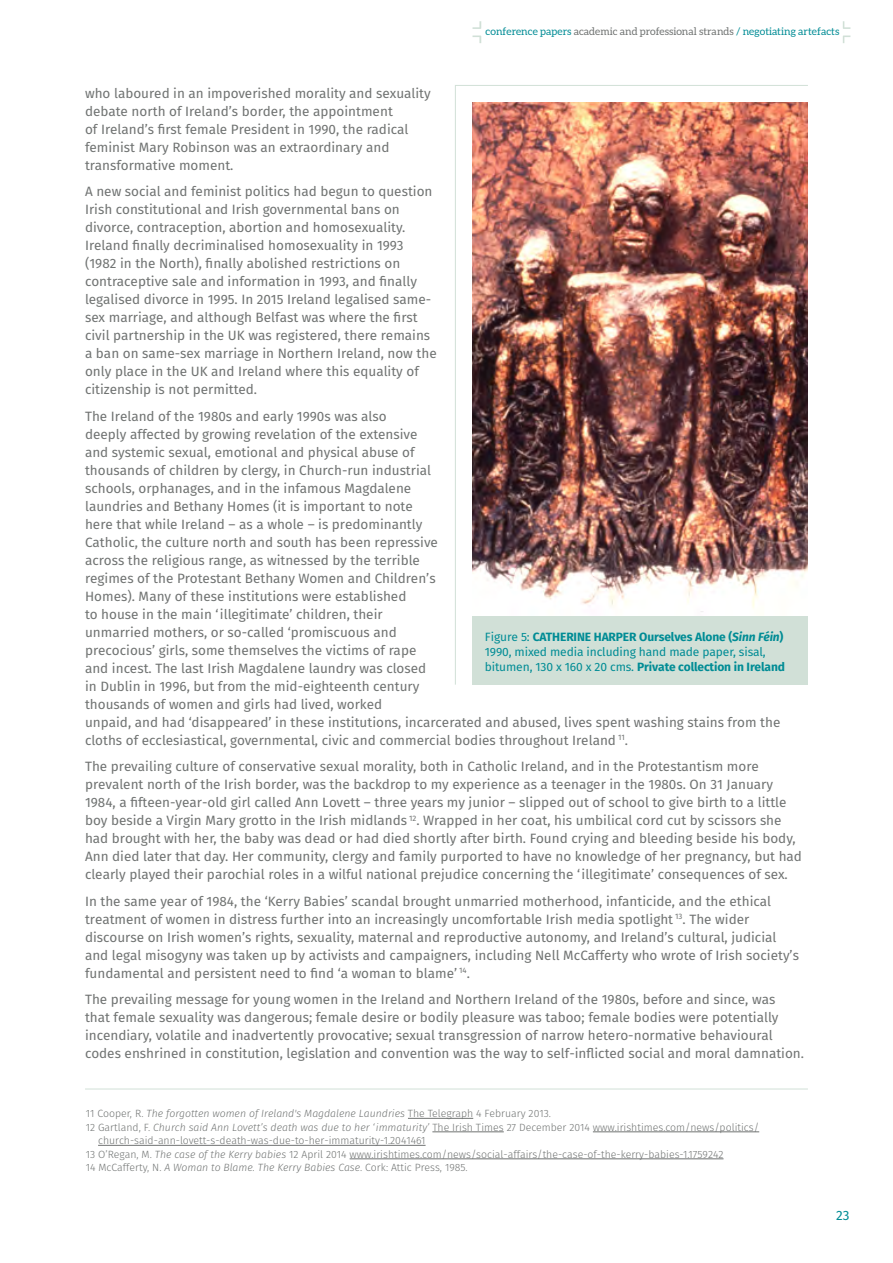
<style>
.page{position:relative;width:893px;height:1263px;background:#fff}
.page>*{position:absolute;margin:0;border:0;box-sizing:border-box;transform-origin:0 0}
.t1{font:13.5px/18px "Fira Sans";color:#707372}
.t2{font:13.5px "Fira Sans";color:#008c95}
.t3{font:12px/15px "Fira Sans";letter-spacing:-.01em;color:#008c95}
.t4{font:300 10.5px "Fira Sans";color:#707372}
.t5{font:italic 300 10.5px "Fira Sans";color:#707372}
.t6{font:10.5px "Aleo";color:#008c95}
.s1{color:#707372}
.s2{font-weight:700}
.s3{font-weight:700;font-style:italic}
.s4{font-style:normal}
.s5{font-style:italic}
</style>
<div class="page">
<hr style="left:85px;top:1089px;width:723px;height:1px;background:#d1e0d7">
<svg style="left:843px;top:21px;width:7px;height:8px"></svg>
<svg style="left:472px;top:36px;width:9px;height:7px"></svg>
<svg style="left:843px;top:36px;width:7px;height:7px"></svg>
<svg style="left:473px;top:21px;width:8px;height:8px"></svg>
<hr style="left:408px;top:1118px;width:65px;height:1px;background:#707372">
<hr style="left:432px;top:1131px;width:72px;height:1px;background:#707372">
<hr style="left:593px;top:1131px;width:166px;height:1px;background:#707372">
<hr style="left:98px;top:1145px;width:328px;height:1px;background:#707372">
<hr style="left:350px;top:1158px;width:373px;height:1px;background:#707372">
<img style="left:455px;top:85px;width:353px;height:600px">
<p class="t6" style="left:485px;top:25px;width:355px">conference papers <span class="s1">academic and professional strands</span> / negotiating artefacts</p>
<p class="t1" style="left:85px;top:84px;width:347px">who laboured in an impoverished morality and sexuality debate north of Ireland’s border, the appointment<br>of Ireland’s first female President in 1990, the radical feminist Mary Robinson was an extraordinary and transformative moment.</p>
<p class="t1" style="left:85px;top:182px;width:353px">A new social and feminist politics had begun to question Irish constitutional and Irish governmental bans on divorce, contraception, abortion and homosexuality.<br>Ireland finally decriminalised homosexuality in 1993 (1982 in the North), finally abolished restrictions on contraceptive sale and information in 1993, and finally legalised divorce in 1995. In 2015 Ireland legalised same&shy;sex marriage, and although Belfast was where the first civil partnership in the UK was registered, there remains a ban on same-sex marriage in Northern Ireland, now the only place in the UK and Ireland where this equality of citizenship is not permitted.</p>
<p class="t1" style="left:85px;top:407px;width:697px">The Ireland of the 1980s and early 1990s was also<br>deeply affected by growing revelation of the extensive<br>and systemic sexual, emotional and physical abuse of<br>thousands of children by clergy, in Church-run industrial<br>schools, orphanages, and in the infamous Magdalene<br>laundries and Bethany Homes (it is important to note<br>here that while Ireland – as a whole – is predominantly<br>Catholic, the culture north and south has been repressive<br>across the religious range, as witnessed by the terrible<br>regimes of the Protestant Bethany Women and Children’s<br>Homes). Many of these institutions were established<br>to house in the main ‘illegitimate’ children, their<br>unmarried mothers, or so-called ‘promiscuous and<br>precocious’ girls, some themselves the victims of rape<br>and incest. The last Irish Magdalene laundry was closed<br>in Dublin in 1996, but from the mid-eighteenth century<br>thousands of women and girls had lived, worked<br>unpaid, and had ‘disappeared’ in these institutions, incarcerated and abused, lives spent washing stains from the cloths of ecclesiastical, governmental, civic and commercial bodies throughout Ireland <sup>11</sup>.</p>
<p class="t1" style="left:85px;top:757px;width:718px">The prevailing culture of conservative sexual morality, both in Catholic Ireland, and in the Protestantism more prevalent north of the Irish border, was the backdrop to my experience as a teenager in the 1980s. On 31 January 1984, a fifteen-year-old girl called Ann Lovett – three years my junior – slipped out of school to give birth to a little boy beside a Virgin Mary grotto in the Irish midlands <sup>12</sup>. Wrapped in her coat, his umbilical cord cut by scissors she had brought with her, the baby was dead or had died shortly after birth. Found crying and bleeding beside his body, Ann died later that day. Her community, clergy and family purported to have no knowledge of her pregnancy, but had clearly played their parochial roles in a wilful national prejudice concerning the ‘illegitimate’ consequences of sex.</p>
<p class="t1" style="left:85px;top:892px;width:715px">In the same year of 1984, the ‘Kerry Babies’ scandal brought unmarried motherhood, infanticide, and the ethical treatment of women in distress further into an increasingly uncomfortable Irish media spotlight <sup>13</sup>. The wider discourse on Irish women’s rights, sexuality, maternal and reproductive autonomy, and Ireland’s cultural, judicial and legal misogyny was taken up by activists and campaigners, including Nell McCafferty who wrote of Irish society’s fundamental and persistent need to find ‘a woman to blame’ <sup>14</sup>.</p>
<p class="t1" style="left:85px;top:990px;width:720px">The prevailing message for young women in the Ireland and Northern Ireland of the 1980s, before and since, was<br>that female sexuality was dangerous; female desire or bodily pleasure was taboo; female bodies were potentially incendiary, volatile and inadvertently provocative; sexual transgression of narrow hetero-normative behavioural codes enshrined in constitution, legislation and convention was the way to self-inflicted social and moral damnation.</p>
<p class="t3" style="left:485px;top:629px;width:302px">Figure 5: <span class="s2">CATHERINE HARPER Ourselves Alone (</span><span class="s3">Sinn Féin</span><span class="s2">)<br></span>1990, mixed media including hand made paper, sisal, bitumen, 130 x 160 x 20 cms. <span class="s2">Private collection in Ireland</span></p>
<p class="t5" style="left:86px;top:1106px;width:467px"><span class="s4">11 Cooper, R.</span> The forgotten women of Ireland's Magdalene Laundries <span class="s4">The Telegraph 4 February 2013.</span></p>
<p class="t4" style="left:86px;top:1120px;width:675px">12 Gartland, F. <span class="s5">Church said Ann Lovett’s death was due to her ‘immaturity’</span> The Irish Times 27 December 2014 www.irishtimes.com/news/politics/</p>
<p class="t4" style="left:98px;top:1133px;width:329px">church-said-ann-lovett-s-death-was-due-to-her-immaturity-1.2041461</p>
<p class="t4" style="left:86px;top:1147px;width:639px">13 O’Regan, M. <span class="s5">The case of the Kerry babies</span> 12 April 2014 www.irishtimes.com/news/social-affairs/the-case-of-the-kerry-babies-1.1759242</p>
<p class="t4" style="left:86px;top:1160px;width:383px">14 McCafferty, N. <span class="s5">A Woman to Blame. The Kerry Babies Case</span>. Cork: Attic Press, 1985.</p>
<p class="t2" style="left:836px;top:1205px;width:15px">23</p>
</div>
